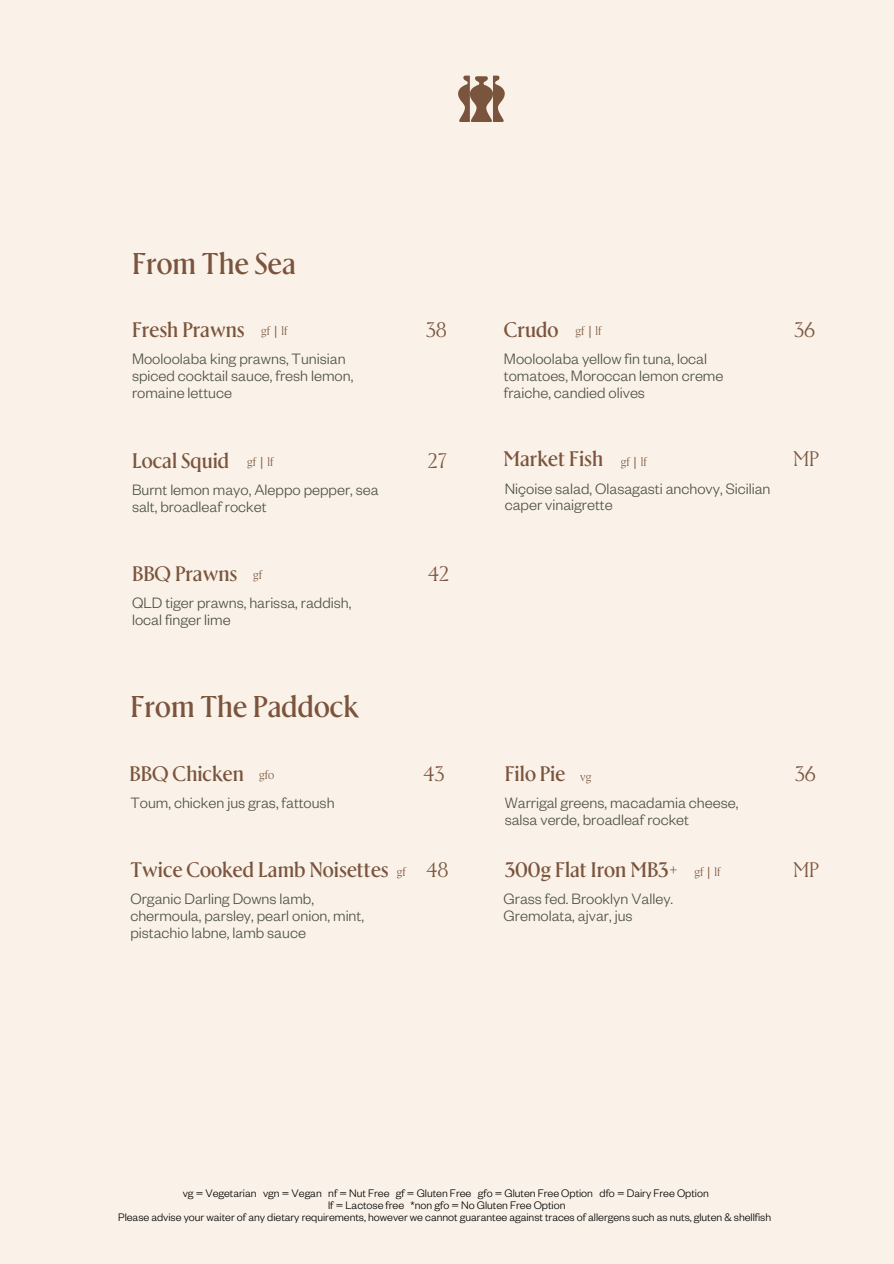
<style>
.page{position:relative;width:894px;height:1264px;background:#fff}
.page>*{position:absolute;margin:0;border:0;box-sizing:border-box;transform-origin:0 0}
.t1{font:500 30px "Rector";color:#7a543d}
.t2{font:500 21px "Rector";color:#7a543d}
.t3{font:21px "Rector";color:#7a543d}
.t4{font:300 16.5px/16.8px "Founders Grotesk";color:#4f5247}
.t5{font:300 12px/12px "Founders Grotesk";color:#000;text-align:center}
.t6{font:12px "Rector";color:#7a543d}
.s1{font-family:"Noto Sans"}
</style>
<div class="page">
<div style="left:0;top:0;width:893px;height:1263px;background:#faf2e8"></div>
<svg style="left:458px;top:76px;width:46px;height:46px"></svg>
<p class="t1" style="left:132px;top:244px;width:165px">From The Sea</p>
<h3 class="t2" style="left:132px;top:316px;width:114px">Fresh Prawns</h3>
<p class="t6" style="left:261px;top:323px;width:28px">gf<span class="s1">|</span>lf</p>
<p class="t3" style="left:425px;top:316px;width:23px">38</p>
<p class="t2" style="left:504px;top:316px;width:56px">Crudo</p>
<h3 class="t6" style="left:575px;top:323px;width:28px">gf<span class="s1">|</span>lf</h3>
<p class="t4" style="left:132px;top:350px;width:223px">Mooloolaba king prawns, Tunisian spiced cocktail sauce, fresh lemon, romaine lettuce</p>
<p class="t4" style="left:504px;top:350px;width:221px">Mooloolaba yellow fin tuna, local tomatoes, Moroccan lemon creme fraiche, candied olives</p>
<h4 class="t2" style="left:132px;top:446px;width:99px">Local Squid</h4>
<p class="t2" style="left:503px;top:445px;width:101px">Market Fish</p>
<p class="t3" style="left:428px;top:446px;width:20px">27</p>
<p class="t6" style="left:247px;top:453px;width:28px">gf<span class="s1">|</span>lf</p>
<h4 class="t6" style="left:620px;top:453px;width:28px">gf<span class="s1">|</span>lf</h4>
<h4 class="t4" style="left:132px;top:480px;width:248px">Burnt lemon mayo, Aleppo pepper, sea salt, broadleaf rocket</h4>
<h4 class="t4" style="left:504px;top:479px;width:267px">Niçoise salad, Olasagasti anchovy, Sicilian caper vinaigrette</h4>
<h3 class="t2" style="left:132px;top:560px;width:107px">BBQ Prawns</h3>
<h2 class="t6" style="left:253px;top:567px;width:10px">gf</h2>
<h3 class="t3" style="left:428px;top:560px;width:23px">42</h3>
<p class="t4" style="left:132px;top:594px;width:221px">QLD tiger prawns, harissa, raddish, local finger lime</p>
<p class="t3" style="left:794px;top:316px;width:23px">36</p>
<p class="t3" style="left:792px;top:445px;width:27px">MP</p>
<h1 class="t1" style="left:130px;top:687px;width:230px">From The Paddock</h1>
<p class="t2" style="left:130px;top:759px;width:116px">BBQ Chicken</p>
<h3 class="t6" style="left:259px;top:766px;width:16px">gfo</h3>
<h4 class="t3" style="left:423px;top:759px;width:23px">43</h4>
<h3 class="t2" style="left:504px;top:759px;width:62px">Filo Pie</h3>
<h4 class="t6" style="left:580px;top:768px;width:13px">vg</h4>
<h3 class="t3" style="left:794px;top:759px;width:23px">36</h3>
<p class="t4" style="left:130px;top:793px;width:206px">Toum, chicken jus gras, fattoush</p>
<h4 class="t4" style="left:504px;top:793px;width:235px">Warrigal greens, macadamia cheese, salsa verde, broadleaf rocket</h4>
<p class="t2" style="left:130px;top:855px;width:260px">Twice Cooked Lamb Noisettes</p>
<p class="t6" style="left:396px;top:863px;width:10px">gf</p>
<h1 class="t3" style="left:426px;top:856px;width:24px">48</h1>
<h4 class="t2" style="left:504px;top:855px;width:175px">300g Flat Iron MB3+</h4>
<p class="t6" style="left:694px;top:863px;width:28px">gf<span class="s1">|</span>lf</p>
<h4 class="t3" style="left:792px;top:856px;width:27px">MP</h4>
<h3 class="t4" style="left:130px;top:889px;width:235px">Organic Darling Downs lamb, chermoula, parsley, pearl onion, mint, pistachio labne, lamb sauce</h3>
<h3 class="t4" style="left:503px;top:889px;width:171px">Grass fed. Brooklyn Valley.<br>Gremolata, ajvar, jus</h3>
<h2 class="t5" style="left:183px;top:1186px;width:527px">vg = Vegetarian vgn = Vegan nf = Nut Free gf = Gluten Free gfo = Gluten Free Option dfo = Dairy Free Option</h2>
<p class="t5" style="left:118px;top:1198px;width:654px">lf = Lactose free *non gfo = No Gluten Free Option<br>Please advise your waiter of any dietary requirements, however we cannot guarantee against traces of allergens such as nuts, gluten &amp; shellfish</p>
</div>
